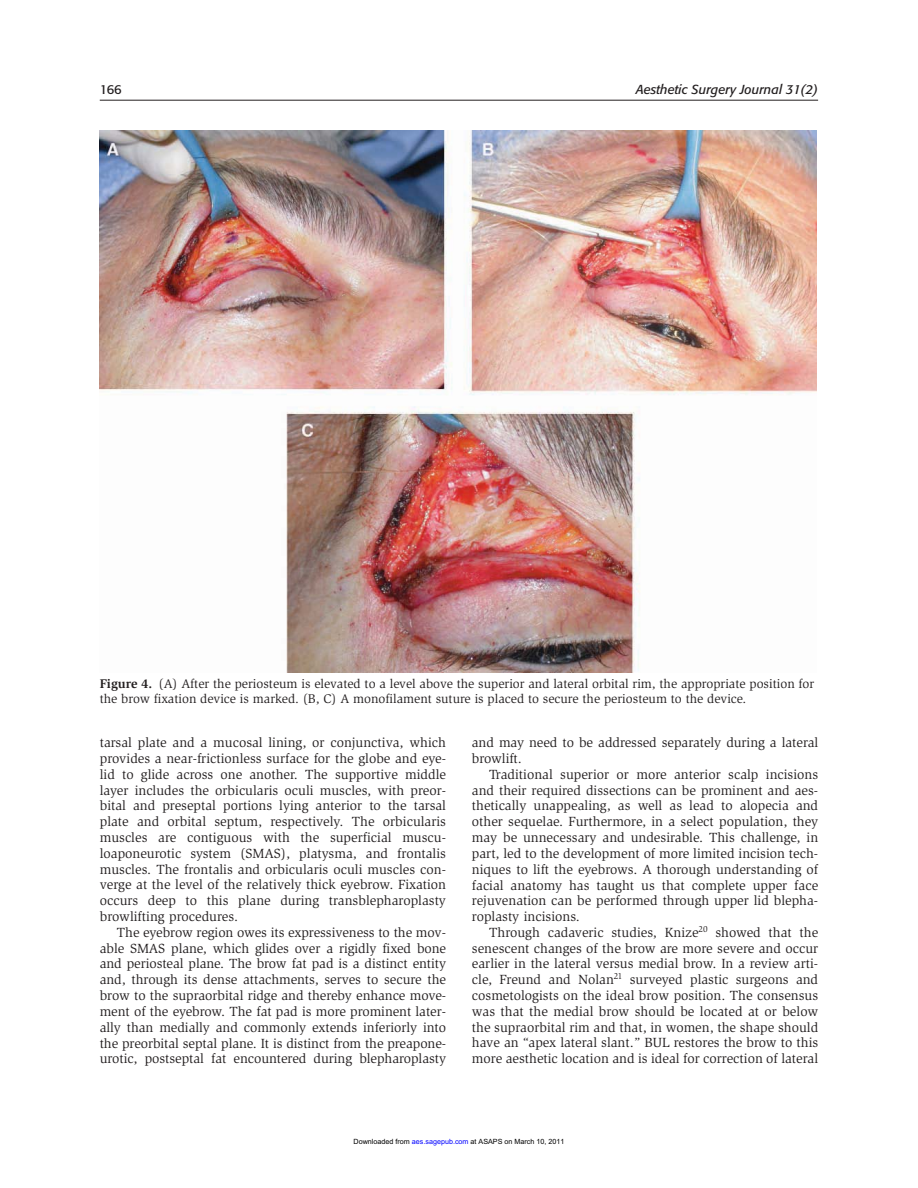
<style>
.page{position:relative;width:918px;height:1188px;background:#fff}
.page>*{position:absolute;margin:0;border:0;box-sizing:border-box;transform-origin:0 0}
.t1{font:13.65px/15.8px "Slimbach";color:#231f20;text-align:justify}
.t2{font:12.9px/15.1px "Slimbach";color:#231f20}
.t3{font:italic 12.9px "Formata";color:#231f20}
.t4{font:12.9px "Formata";color:#231f20}
.t5{font:7.2px "Arial";color:#000}
.s1{font-weight:700}
.s2{color:#00f}
</style>
<div class="page">
<hr style="left:100px;top:100px;width:718px;height:1px;background:#231f20">
<img style="left:100px;top:131px;width:717px;height:542px">
<p class="t4" style="left:100px;top:84px;width:24px">166</p>
<p class="t3" style="left:636px;top:84px;width:183px">Aesthetic Surgery Journal 31(2)</p>
<p class="t2" style="left:100px;top:677px;width:716px"><span class="s1">Figure 4.</span> (A) After the periosteum is elevated to a level above the superior and lateral orbital rim, the appropriate position for the brow fixation device is marked. (B, C) A monofilament suture is placed to secure the periosteum to the device.</p>
<p class="t1" style="left:100px;top:736px;width:348px">tarsal plate and a mucosal lining, or conjunctiva, which provides a near-frictionless surface for the globe and eye&shy;lid to glide across one another. The supportive middle layer includes the orbicularis oculi muscles, with preor&shy;bital and preseptal portions lying anterior to the tarsal plate and orbital septum, respectively. The orbicularis muscles are contiguous with the superficial muscu&shy;loaponeurotic system (SMAS), platysma, and frontalis muscles. The frontalis and orbicularis oculi muscles con&shy;verge at the level of the relatively thick eyebrow. Fixation occurs deep to this plane during transblepharoplasty browlifting procedures.</p>
<p class="t1" style="left:100px;top:925px;width:348px;text-indent:17px">The eyebrow region owes its expressiveness to the mov&shy;able SMAS plane, which glides over a rigidly fixed bone and periosteal plane. The brow fat pad is a distinct entity and, through its dense attachments, serves to secure the brow to the supraorbital ridge and thereby enhance move&shy;ment of the eyebrow. The fat pad is more prominent later&shy;ally than medially and commonly extends inferiorly into the preorbital septal plane. It is distinct from the preapone&shy;urotic, postseptal fat encountered during blepharoplasty</p>
<p class="t1" style="left:472px;top:736px;width:348px">and may need to be addressed separately during a lateral browlift.</p>
<p class="t1" style="left:472px;top:767px;width:348px;text-indent:17px">Traditional superior or more anterior scalp incisions and their required dissections can be prominent and aes&shy;thetically unappealing, as well as lead to alopecia and other sequelae. Furthermore, in a select population, they may be unnecessary and undesirable. This challenge, in part, led to the development of more limited incision tech&shy;niques to lift the eyebrows. A thorough understanding of facial anatomy has taught us that complete upper face rejuvenation can be performed through upper lid blepha&shy;roplasty incisions.</p>
<p class="t1" style="left:472px;top:925px;width:348px;text-indent:17px">Through cadaveric studies, Knize<sup>20</sup> showed that the senescent changes of the brow are more severe and occur earlier in the lateral versus medial brow. In a review arti&shy;cle, Freund and Nolan<sup>21</sup> surveyed plastic surgeons and cosmetologists on the ideal brow position. The consensus was that the medial brow should be located at or below the supraorbital rim and that, in women, the shape should have an “apex lateral slant.” BUL restores the brow to this more aesthetic location and is ideal for correction of lateral</p>
<p class="t5" style="left:354px;top:1138px;width:212px">Downloaded from <span class="s2">aes.sagepub.com</span> at ASAPS on March 10, 2011</p>
</div>
